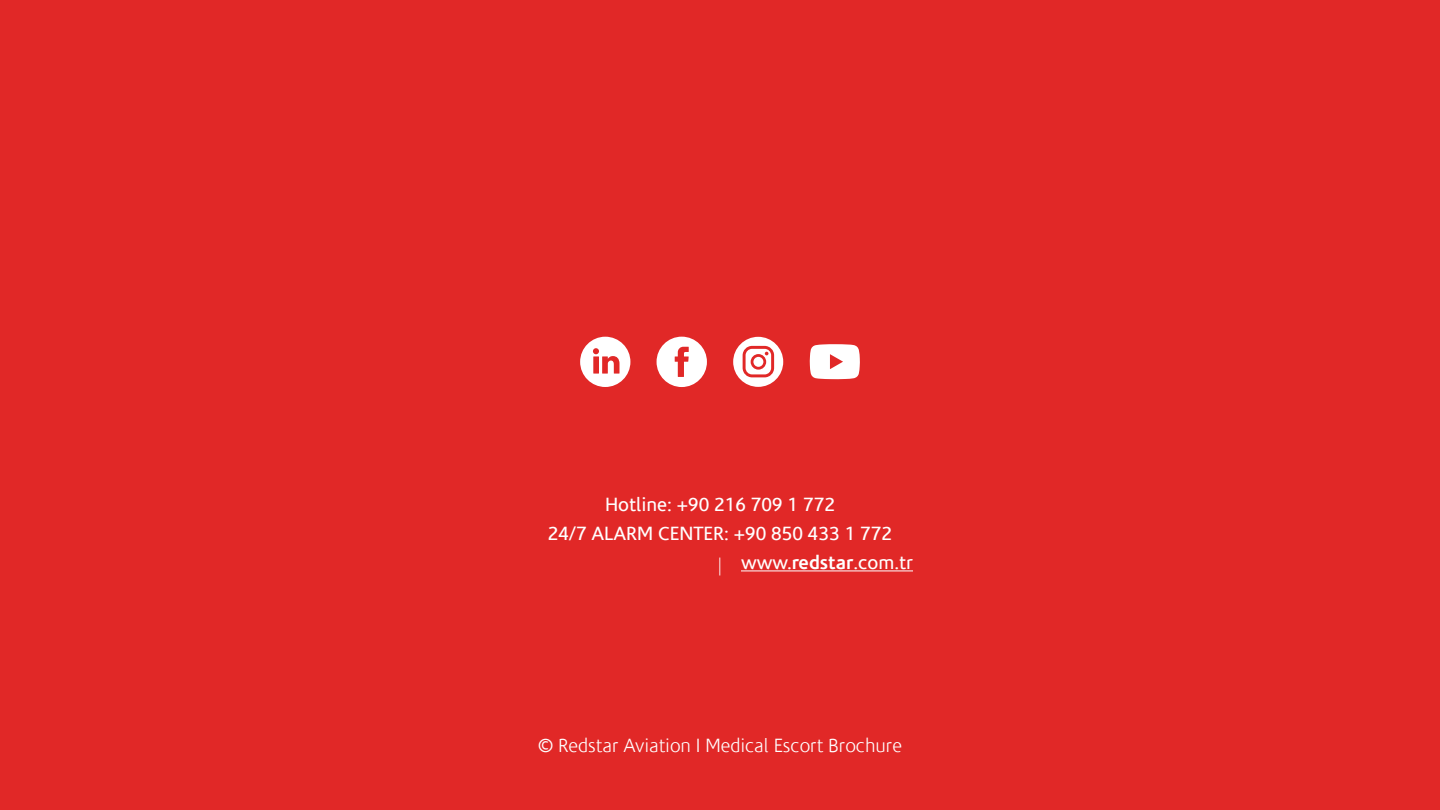
<style>
.page{position:relative;width:1440px;height:810px;background:#e12827}
.page>*{position:absolute;margin:0;border:0;box-sizing:border-box;transform-origin:0 0}
.t1{font:19.35px/29px "Redstar";color:#fff;text-align:center}
.t2{font:300 19.35px "Redstar";color:#fff}
.t3{font:300 19.35px "Gotham";color:#fff}
.s1{font-weight:700}
</style>
<div class="page">
<svg style="left:580px;top:337px;width:50px;height:50px"></svg>
<svg style="left:657px;top:337px;width:50px;height:50px"></svg>
<svg style="left:810px;top:344px;width:50px;height:35px;background:#fbe5e5"></svg>
<svg style="left:733px;top:337px;width:50px;height:50px"></svg>
<hr style="left:741px;top:570px;width:172px;height:1px;background:#fff">
<p class="t1" style="left:548px;top:490px;width:346px">Hotline: +90 216 709 1 772<br>24/7 ALARM CENTER: +90 850 433 1 772</p>
<p class="t3" style="left:717px;top:554px;width:7px">|</p>
<p class="t1" style="left:741px;top:548px;width:174px">www.<span class="s1">redstar</span>.com.tr</p>
<p class="t2" style="left:538px;top:735px;width:365px">© Redstar Aviation I Medical Escort Brochure</p>
</div>
